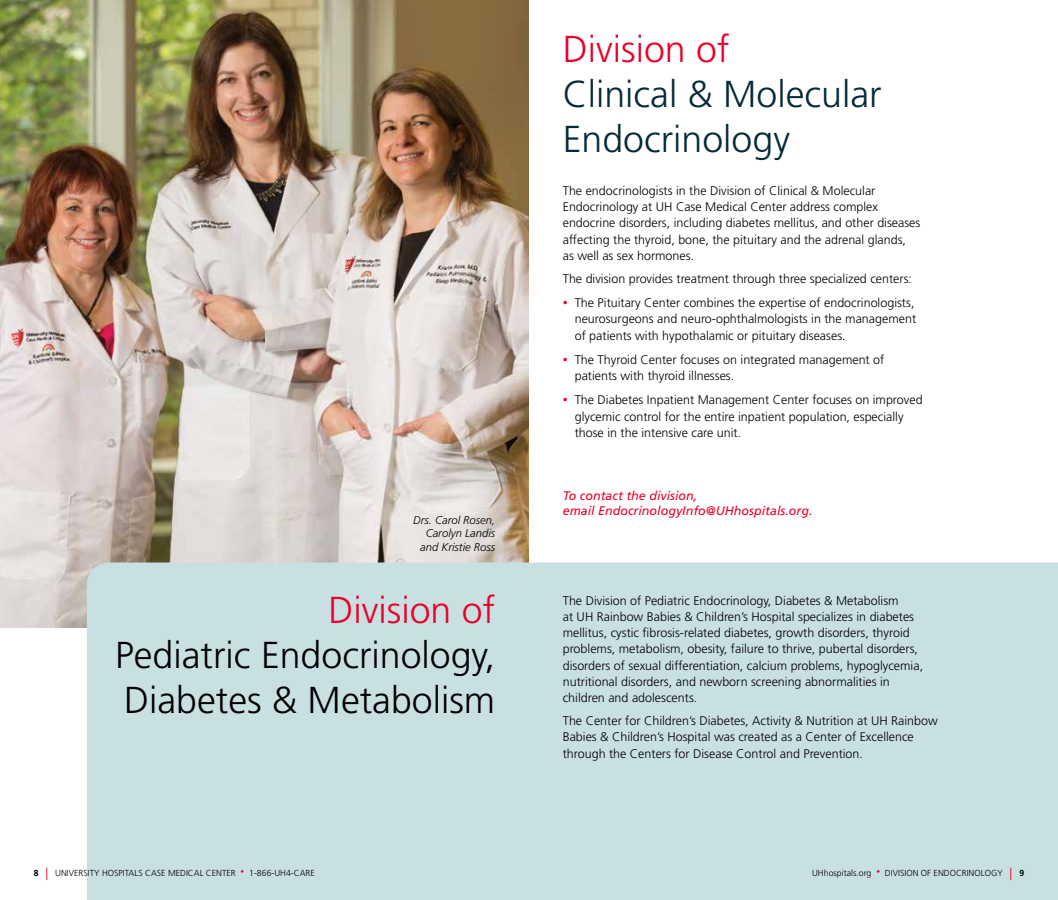
<style>
.page{position:relative;width:1058px;height:900px;background:#fff}
.page>*{position:absolute;margin:0;border:0;box-sizing:border-box;transform-origin:0 0}
.t1{font:300 37.5px/45px "Frutiger LT Std";color:#000}
.t2{font:300 37.5px/45px "Frutiger LT Std";color:#062a39}
.t3{font:300 37.5px "Frutiger LT Std";color:#eb0029}
.t4{font:300 12.5px/16.2px "Frutiger LT Std";color:#000}
.t5{font:italic 12.5px/15px "Frutiger LT Std";color:#eb0029}
.t6{font:italic 300 11.25px/13.5px "Frutiger LT Std";color:#000;text-align:right}
.t7{font:300 8.75px "Frutiger LT Std";color:#000}
.t8{font:700 8.75px "Frutiger LT Std";color:#000}
.s1{font-size:10px;color:#eb0029}
.s2{font-size:12.5px;color:#eb0029}
.s3{font-size:7.5px;color:#eb0029}
</style>
<div class="page">
<img style="left:0;top:0;width:529px;height:627px">
<div style="left:87px;top:562px;width:971px;height:338px;background:#c9e0e2"></div>
<h1 class="t3" style="left:562px;top:28px;width:168px">Division of</h1>
<h1 class="t2" style="left:562px;top:72px;width:320px">Clinical &amp; Molecular<br>Endocrinology</h1>
<p class="t6" style="left:413px;top:513px;width:83px">Drs. Carol Rosen,<br>Carolyn Landis and Kristie Ross</p>
<h1 class="t3" style="left:328px;top:589px;width:168px">Division of</h1>
<h1 class="t1" style="left:115px;top:634px;width:381px">Pediatric Endocrinology,<br>Diabetes &amp; Metabolism</h1>
<p class="t4" style="left:562px;top:183px;width:359px">The endocrinologists in the Division of Clinical &amp; Molecular Endocrinology at UH Case Medical Center address complex endocrine disorders, including diabetes mellitus, and other diseases affecting the thyroid, bone, the pituitary and the adrenal glands,<br>as well as sex hormones.</p>
<p class="t4" style="left:562px;top:271px;width:351px">The division provides treatment through three specialized centers:</p>
<p class="t4" style="left:574px;top:295px;width:343px;text-indent:-12px"><span class="s1">•</span> The Pituitary C enter combines the expertise of endocrinologists, neurosurgeons and neuro-ophthalmologists in the management of patients with hypothalamic or pituitary diseases.</p>
<p class="t4" style="left:574px;top:352px;width:311px;text-indent:-12px"><span class="s1">•</span> The Thyroid Center focuses on integrated management of patients with thyroid illnesses.</p>
<p class="t4" style="left:574px;top:392px;width:349px;text-indent:-12px"><span class="s1">•</span> The Diabetes Inpatient Management Center focuses on improved glycemic control for the entire inpatient population, especially those in the intensive care unit.</p>
<p class="t5" style="left:562px;top:488px;width:251px">To contact the division,<br>email EndocrinologyInfo@UHhospitals.org.</p>
<p class="t4" style="left:562px;top:592px;width:362px">The Division of Pediatric Endocrinology, Diabetes &amp; Metabolism<br>at UH Rainbow Babies &amp; C hildren’s Hospital specializes in diabetes mellitus, cystic fibrosis-related diabetes, growth disorders, thyroid problems, metabolism, obesity, failure to thrive, pubertal disorders, disorders of sexual differentiation, calcium problems, hypoglycemia, nutritional disorders, and newborn screening abnormalities in children and adolescents.</p>
<p class="t4" style="left:562px;top:713px;width:376px">The C enter for Children’s Diabetes, Activity &amp; Nutrition at UH Rainbow<br>Babies &amp; C hildren’s Hospital was created as a Center of Excellence through the Centers for Disease Control and Prevention.</p>
<p class="t7" style="left:46px;top:868px;width:255px"><span class="s2">|</span> University Hospitals Case Medical Center <span class="s3">•</span> 1-866-UH4-CARE</p>
<p class="t7" style="left:812px;top:868px;width:202px">UHhospitals.org <span class="s3">•</span> Division of Endocrinology <span class="s2">|</span></p>
<p class="t8" style="left:34px;top:867px;width:6px">8</p>
<p class="t8" style="left:1019px;top:867px;width:6px">9</p>
</div>
